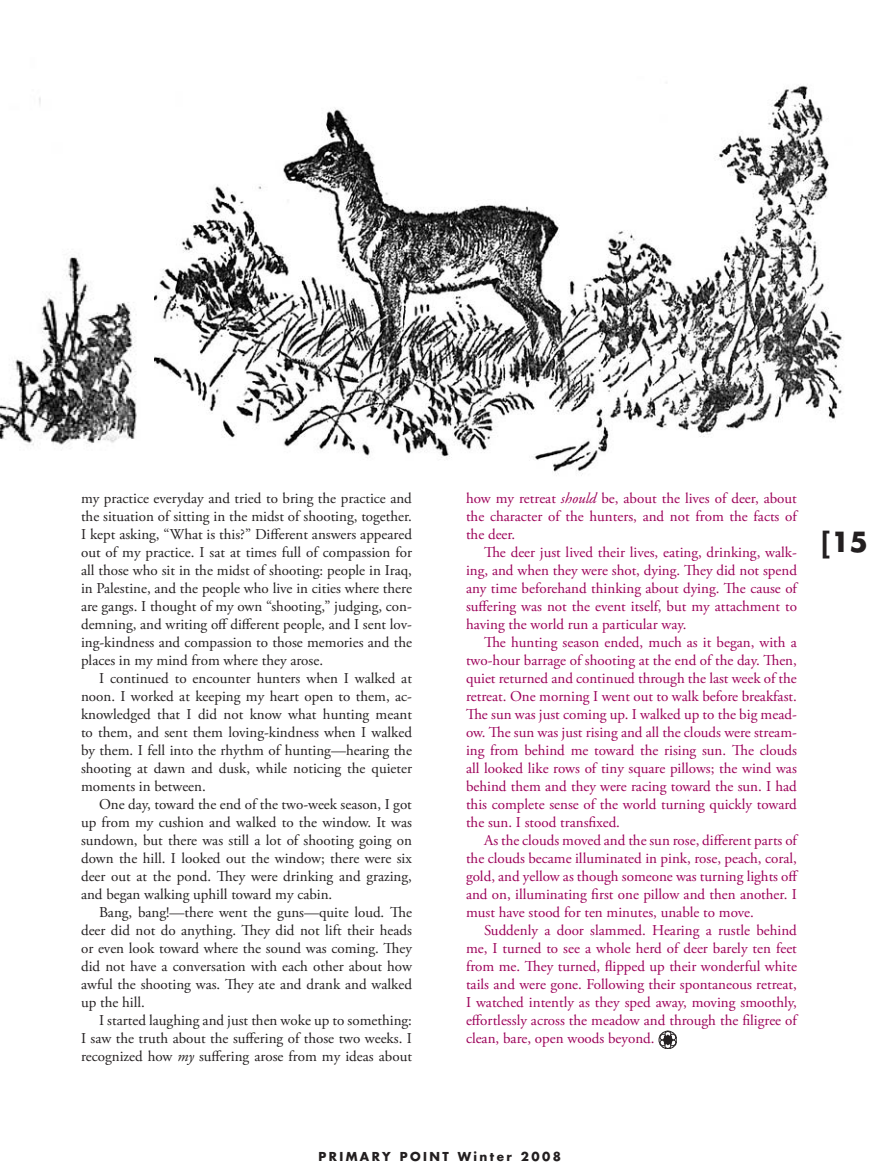
<style>
.page{position:relative;width:878px;height:1175px;background:#fff}
.page>*{position:absolute;margin:0;border:0;box-sizing:border-box;transform-origin:0 0}
.t1{font:700 27px "Futura";color:#231f20}
.t2{font:15px/18px "Adobe Garamond Pro";color:#231f20;text-align:justify}
.t3{font:15px/18px "Adobe Garamond Pro";color:#9c0159;text-align:justify}
.t4{font:700 12px "Futura";letter-spacing:.2em;color:#231f20}
.s1{font-style:italic}
</style>
<div class="page">
<img style="left:154px;top:85px;width:688px;height:391px">
<img style="left:0;top:97px;width:137px;height:349px">
<div style="left:658px;top:1031px;width:18px;height:17px;border:1px solid #231f20;border-radius:50%"></div>
<svg style="left:659px;top:1030px;width:17px;height:18px"></svg>
<p class="t2" style="left:81px;top:489px;width:332px">my practice everyday and tried to bring the practice and the situation of sitting in the midst of shooting, together.<br>I kept asking, “What is this?” Different answers appeared out of my practice. I sat at times full of compassion for all those who sit in the midst of shooting: people in Iraq, in Palestine, and the people who live in cities where there are gangs. I thought of my own “shooting,” judging, con&shy;demning, and writing off different people, and I sent lov&shy;ing-kindness and compassion to those memories and the places in my mind from where they arose.</p>
<p class="t2" style="left:81px;top:669px;width:332px;text-indent:18px">I continued to encounter hunters when I walked at noon. I worked at keeping my heart open to them, ac&shy;knowledged that I did not know what hunting meant to them, and sent them loving-kindness when I walked by them. I fell into the rhythm of hunting—hearing the shooting at dawn and dusk, while noticing the quieter moments in between.</p>
<p class="t2" style="left:81px;top:795px;width:332px;text-indent:18px">One day, toward the end of the two-week season, I got up from my cushion and walked to the window. It was sundown, but there was still a lot of shooting going on down the hill. I looked out the window; there were six deer out at the pond. They were drinking and grazing, and began walking uphill toward my cabin.</p>
<p class="t2" style="left:81px;top:903px;width:332px;text-indent:18px">Bang, bang!—there went the guns—quite loud. The deer did not do anything. They did not lift their heads or even look toward where the sound was coming. They did not have a conversation with each other about how awful the shooting was. They ate and drank and walked up the hill.</p>
<p class="t2" style="left:81px;top:1011px;width:332px;text-indent:18px">I started laughing and just then woke up to something:<br>I saw the truth about the suffering of those two weeks. I recognized how <span class="s1">my</span> suffering arose from my ideas about</p>
<p class="t3" style="left:466px;top:490px;width:332px">how my retreat <span class="s1">should</span> be, about the lives of deer, about the character of the hunters, and not from the facts of the deer.</p>
<p class="t3" style="left:466px;top:544px;width:332px;text-indent:18px">The deer just lived their lives, eating, drinking, walk&shy;ing, and when they were shot, dying. They did not spend any time beforehand thinking about dying. The cause of suffering was not the event itself, but my attachment to having the world run a particular way.</p>
<p class="t3" style="left:466px;top:634px;width:332px;text-indent:18px">The hunting season ended, much as it began, with a two-hour barrage of shooting at the end of the day. Then, quiet returned and continued through the last week of the retreat. One morning I went out to walk before breakfast.<br>The sun was just coming up. I walked up to the big mead&shy;ow. The sun was just rising and all the clouds were stream&shy;ing from behind me toward the rising sun. The clouds all looked like rows of tiny square pillows; the wind was behind them and they were racing toward the sun. I had this complete sense of the world turning quickly toward the sun. I stood transfixed.</p>
<p class="t3" style="left:466px;top:832px;width:334px;text-indent:18px">As the clouds moved and the sun rose, different parts of the clouds became illuminated in pink, rose, peach, coral, gold, and yellow as though someone was turning lights off and on, illuminating first one pillow and then another. I must have stood for ten minutes, unable to move.</p>
<p class="t3" style="left:466px;top:922px;width:332px;text-indent:18px">Suddenly a door slammed. Hearing a rustle behind me, I turned to see a whole herd of deer barely ten feet from me. They turned, flipped up their wonderful white tails and were gone. Following their spontaneous retreat, I watched intently as they sped away, moving smoothly, effortlessly across the meadow and through the filigree of clean, bare, open woods beyond.</p>
<h1 class="t1" style="left:821px;top:523px;width:48px">[15</h1>
<p class="t4" style="left:318px;top:1147px;width:244px">PRIMARY POINT Winter 2008</p>
</div>
